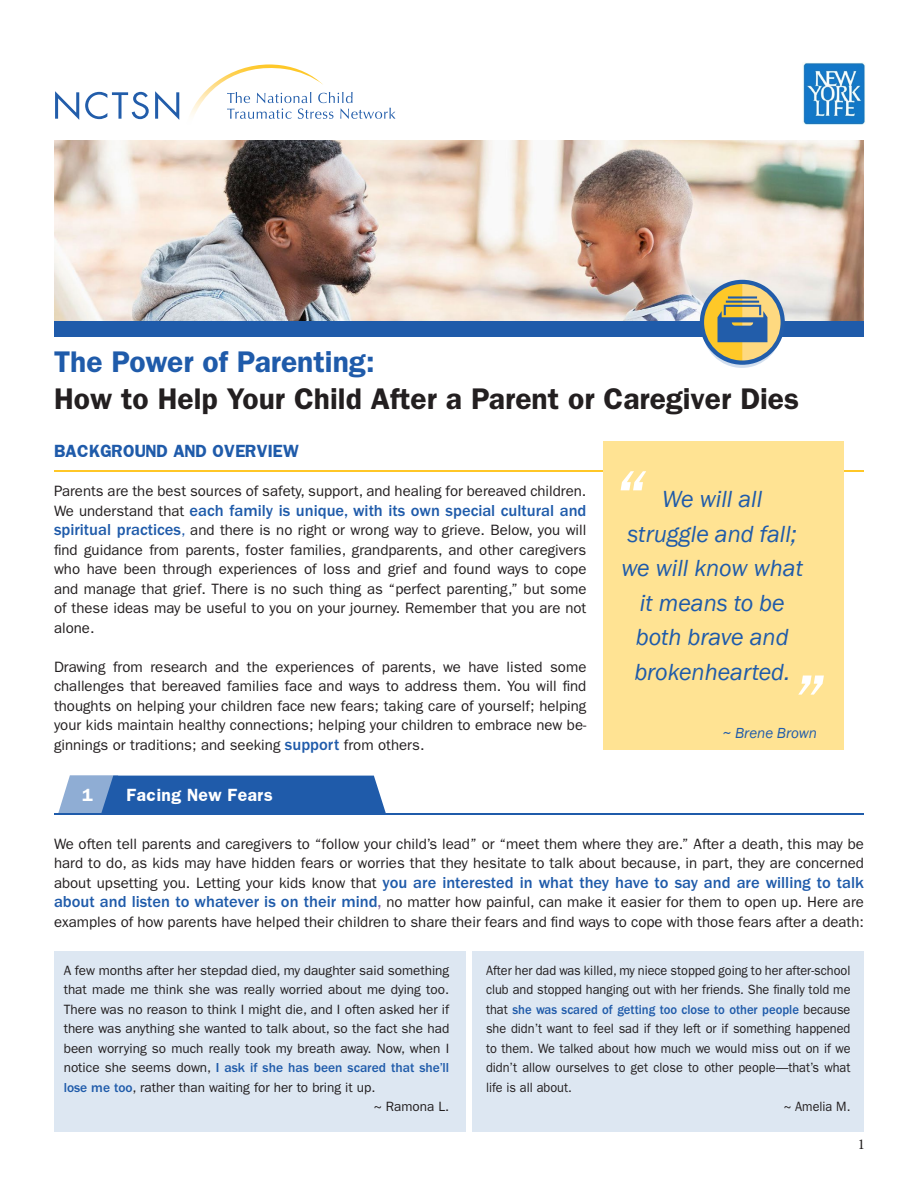
<style>
.page{position:relative;width:918px;height:1188px;background:#fff}
.page>*{position:absolute;margin:0;border:0;box-sizing:border-box;transform-origin:0 0}
.t1{font:italic 90px "Franklin Gothic";color:#fff}
.t2{font:600 30px "ITC Franklin Gothic Std";color:#231f20}
.t3{font:600 30px "ITC Franklin Gothic Std";color:#1f5baa}
.t4{font:italic 24px "Franklin Gothic";color:#1f5baa}
.t5{font:500 16.5px "ITC Franklin Gothic Std";color:#1f5baa}
.t6{font:15px/19.5px "ITC Franklin Gothic Std";color:#231f20;text-align:justify}
.t7{font:700 15px "Franklin";color:#1f5baa}
.t8{font:700 15px "Franklin";color:#fff}
.t9{font:italic 15px "Franklin Gothic";color:#1f5baa}
.t10{font:15px "Minion Pro";color:#231f20}
.t11{font:13.5px/19.5px "ITC Franklin Gothic Std";color:#231f20;text-align:justify}
.t12{font:13.5px/19.5px "ITC Franklin Gothic Std";color:#231f20;text-align:justify;scale:.94 1}
.s1{font-weight:400;font-size:15px;color:#231f20}
.s2{font-weight:500;font-size:16.5px;color:#1f5baa}
.s3{color:#1f5baa}
.s4{font-weight:500;font-size:16.5px;color:#8064a2}
.s5{font-weight:500;color:#1f5baa}
</style>
<div class="page">
<hr style="left:54px;top:470px;width:810px;height:1px;background:#ffc727">
<img style="left:54px;top:140px;width:810px;height:182px">
<div style="left:603px;top:441px;width:240px;height:309px;background:#ffe393"></div>
<div style="left:54px;top:951px;width:411px;height:181px;background:#dde7f2"></div>
<div style="left:472px;top:951px;width:392px;height:181px;background:#dde7f2"></div>
<svg style="left:55px;top:91px;width:24px;height:29px"></svg>
<svg style="left:85px;top:92px;width:64px;height:27px"></svg>
<svg style="left:155px;top:91px;width:24px;height:29px"></svg>
<svg style="left:190px;top:64px;width:206px;height:55px"></svg>
<div style="left:54px;top:322px;width:810px;height:15px;background:#1f5baa"></div>
<svg style="left:700px;top:280px;width:85px;height:85px"></svg>
<svg style="left:58px;top:775px;width:328px;height:38px;background:#396eb3"></svg>
<hr style="left:54px;top:813px;width:810px;height:2px;background:#1f5baa">
<img style="left:803px;top:63px;width:62px;height:62px">
<p class="t3" style="left:54px;top:344px;width:322px">The Power of Parenting:</p>
<p class="t2" style="left:54px;top:381px;width:747px">How to Help Your Child After a Parent or Caregiver Dies</p>
<p class="t7" style="left:54px;top:441px;width:247px">BACKGROUND AND OVERVIEW</p>
<p class="t6" style="left:54px;top:481px;width:534px">Parents are the best sources of safety, support, and healing for bereaved children.</p>
<p class="t5" style="left:54px;top:501px;width:534px"><span class="s1">We understand that</span> each family is unique, with its own special cultural and</p>
<p class="t6" style="left:54px;top:520px;width:534px"><span class="s2">spiritual practices</span><span class="s3">,</span> and there is no right or wrong way to grieve. Below, you will find guidance from parents, foster families, grandparents, and other caregivers who have been through experiences of loss and grief and found ways to cope and manage that grief. There is no such thing as “perfect parenting,” but some of these ideas may be useful to you on your journey. Remember that you are not alone.</p>
<p class="t6" style="left:54px;top:657px;width:534px">Drawing from research and the experiences of parents, we have listed some challenges that bereaved families face and ways to address them. You will find thoughts on helping your children face new fears; taking care of yourself; helping your kids maintain healthy connections; helping your children to embrace new be&shy;ginnings or traditions; and seeking <span class="s2">support</span> from others.</p>
<p class="t8" style="left:82px;top:785px;width:13px">1</p>
<p class="t8" style="left:126px;top:785px;width:148px">Facing New Fears</p>
<p class="t1" style="left:611px;top:445px;width:35px">“</p>
<p class="t4" style="left:662px;top:484px;width:101px">We will all</p>
<p class="t4" style="left:628px;top:518px;width:171px">struggle and fall;</p>
<p class="t4" style="left:621px;top:553px;width:183px">we will know what</p>
<p class="t4" style="left:640px;top:587px;width:146px">it means to be</p>
<p class="t4" style="left:636px;top:622px;width:154px">both brave and</p>
<p class="t4" style="left:634px;top:656px;width:157px">brokenhearted.</p>
<p class="t1" style="left:790px;top:649px;width:35px">”</p>
<p class="t9" style="left:723px;top:724px;width:96px">~ Brene Brown</p>
<p class="t6" style="left:54px;top:834px;width:811px">We often tell parents and caregivers to “follow your child’s lead” or “meet them where they are.” After a death, this may be hard to do, as kids may have hidden fears or worries that they hesitate to talk about because, in part, they are concerned</p>
<p class="t5" style="left:54px;top:873px;width:811px"><span class="s1">about upsetting you. Letting your kids know that</span> you are interested in what they have to say and are willing to talk</p>
<p class="t6" style="left:54px;top:893px;width:812px"><span class="s2">about and listen to whatever is on their mind</span><span class="s4">,</span> no matter how painful, can make it easier for them to open up. Here are examples of how parents have helped their children to share their fears and find ways to cope with those fears after a death:</p>
<p class="t11" style="left:64px;top:960px;width:387px">A few months after her stepdad died, my daughter said something that made me think she was really worried about me dying too.<br>There was no reason to think I might die, and I often asked her if there was anything she wanted to talk about, so the fact she had been worrying so much really took my breath away. Now, when I notice she seems down, <span class="s5">I ask if she has been scared that she’ll lose me too</span>, rather than waiting for her to bring it up.</p>
<p class="t11" style="left:374px;top:1097px;width:77px">~ Ramona L.</p>
<p class="t12" style="left:486px;top:960px;width:389px">After her dad was killed, my niece stopped going to her after-school club and stopped hanging out with her friends. She finally told me that <span class="s5">she was scared of getting too close to other people</span> because she didn’t want to feel sad if they left or if something happened to them. We talked about how much we would miss out on if we didn’t allow ourselves to get close to other people—that’s what life is all about.</p>
<p class="t12" style="left:784px;top:1097px;width:72px">~ Amelia M.</p>
<p class="t10" style="left:858px;top:1135px;width:9px">1</p>
</div>
